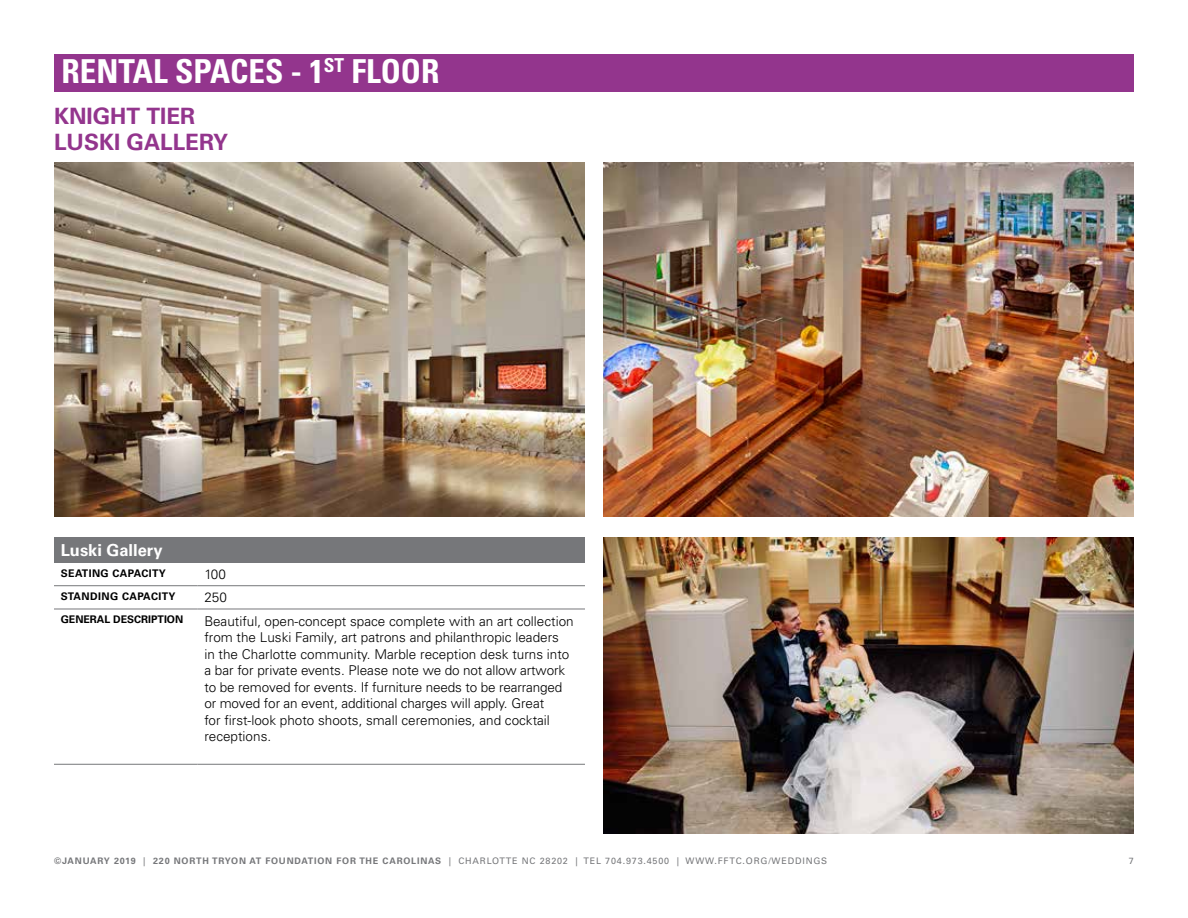
<style>
.page{position:relative;width:1188px;height:918px;background:#fff}
.page>*{position:absolute;margin:0;border:0;box-sizing:border-box;transform-origin:0 0}
.t1{font:700 condensed 33px "Univers LT Pro";color:#fff}
.t2{font:700 22.5px/25.5px "Univers LT Pro 65";color:#93358d}
.t3{font:700 16.5px "Univers LT Pro 65";color:#fff}
.t4{font:300 13.5px/16.5px "Univers LT Pro 45";color:#000}
.t5{font:700 10.5px "Univers LT Pro 65";letter-spacing:.04em;color:#000}
.t6{font:700 10.5px "Univers LT Pro 65";color:#000}
.t7{font:9px "Univers LT Pro 55 Roman";letter-spacing:.09em;color:#76777a}
.s1{font-family:"Univers LT Pro 65";font-weight:700}
</style>
<div class="page">
<img style="left:54px;top:162px;width:531px;height:354px">
<div style="left:54px;top:537px;width:531px;height:25px;background:#76777a"></div>
<hr style="left:54px;top:585px;width:144px;height:1px;background:#76777a">
<hr style="left:198px;top:585px;width:387px;height:1px;background:#76777a">
<hr style="left:54px;top:609px;width:144px;height:1px;background:#76777a">
<hr style="left:198px;top:609px;width:387px;height:1px;background:#76777a">
<hr style="left:54px;top:764px;width:144px;height:1px;background:#76777a">
<hr style="left:198px;top:764px;width:387px;height:1px;background:#76777a">
<img style="left:603px;top:162px;width:531px;height:354px">
<div style="left:54px;top:54px;width:1080px;height:38px;background:#93358d"></div>
<img style="left:603px;top:537px;width:531px;height:297px">
<h1 class="t1" style="left:62px;top:51px;width:379px">RENTAL SPACES - 1<sup>ST</sup> FLOOR</h1>
<h2 class="t2" style="left:54px;top:104px;width:176px">KNIGHT TIER<br>LUSKI GALLERY</h2>
<p class="t3" style="left:61px;top:540px;width:103px">Luski Gallery</p>
<p class="t5" style="left:61px;top:567px;width:107px">SEATING CAPACITY</p>
<p class="t4" style="left:204px;top:566px;width:23px">100</p>
<p class="t5" style="left:61px;top:590px;width:116px">STANDING CAPACITY</p>
<p class="t4" style="left:204px;top:589px;width:24px">250</p>
<p class="t6" style="left:61px;top:613px;width:124px">GENERAL DESCRIPTION</p>
<p class="t4" style="left:204px;top:612px;width:371px">Beautiful, open-concept space complete with an art collection from the Luski Family, art patrons and philanthropic leaders<br>in the Charlotte community. Marble reception desk turns into a bar for private events. Please note we do not allow artwork to be removed for events. If furniture needs to be rearranged or moved for an event, additional charges will apply. Great<br>for first-look photo shoots, small ceremonies, and cocktail receptions.</p>
<p class="t7" style="left:54px;top:855px;width:775px"><span class="s1">©JANUARY 2019</span> | <span class="s1">220 NORTH TRYON AT FOUNDATION FOR THE CAROLINAS</span> | CHARLOTTE NC 28202 | TEL 704.973.4500 | WWW.FFTC.ORG/WEDDINGS</p>
<p class="t7" style="left:1129px;top:855px;width:7px">7</p>
</div>
